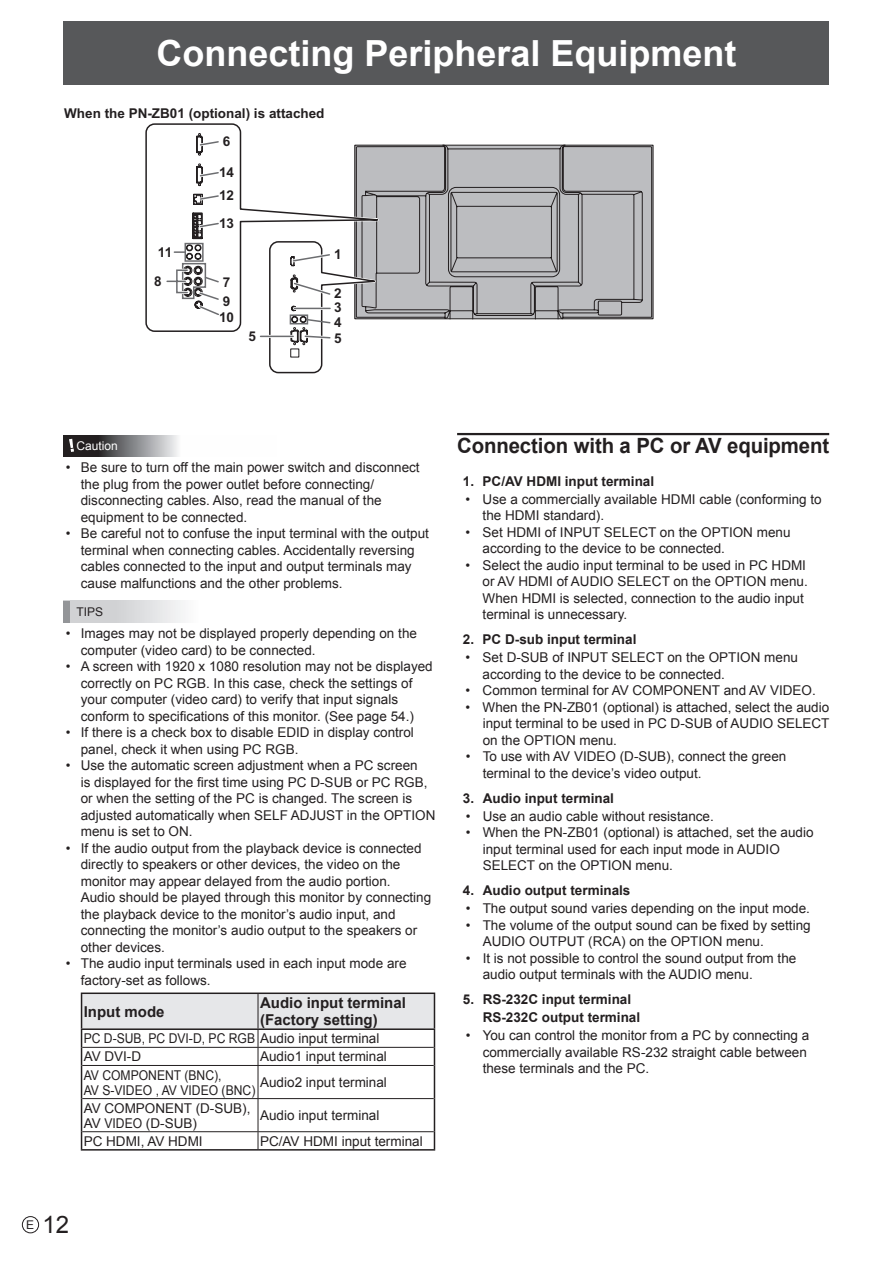
<style>
.page{position:relative;width:893px;height:1263px;background:#fff}
.page>*{position:absolute;margin:0;border:0;box-sizing:border-box;transform-origin:0 0}
.t1{font:700 36px "Arial";color:#fff}
.t2{font:24px "Arial";color:#231f20}
.t3{font:700 21px "Arial";letter-spacing:-.005em;color:#231f20}
.t4{font:700 15px/16.5px "Arial";color:#231f20}
.t5{font:13.5px/16.5px "Arial";color:#231f20}
.t6{font:700 13.5px/14.7px "Arial";color:#231f20}
.t7{font:13.5px/18.1px "Arial";color:#231f20;scale:.9 1}
.t8{font:12px "Arial";color:#fff}
.t9{font:12px "Arial";color:#231f20}
.s1{font-size:12px}
</style>
<div class="page">
<div style="left:64px;top:21px;width:765px;height:64px;background:#57585a"></div>
<div style="left:22px;top:1216px;width:17px;height:17px;border:1px solid #231f20;border-radius:50%"></div>
<svg style="left:64px;top:435px;width:114px;height:21px;background:#706f71"></svg>
<svg style="left:69px;top:439px;width:5px;height:13px"></svg>
<div style="left:64px;top:601px;width:212px;height:21px;background:linear-gradient(to right,#c9cacd,#fff)"></div>
<div style="left:64px;top:601px;width:6px;height:21px;background:#939598"></div>
<hr style="left:82px;top:1065px;width:176px;height:1px;background:#231f20">
<hr style="left:258px;top:1065px;width:176px;height:1px;background:#231f20">
<hr style="left:258px;top:1066px;width:1px;height:32px;background:#231f20">
<svg style="left:258px;top:1132px;width:1px;height:17px"></svg>
<hr style="left:81px;top:992px;width:177px;height:2px;background:#231f20">
<hr style="left:258px;top:992px;width:177px;height:2px;background:#231f20">
<svg style="left:81px;top:994px;width:354px;height:71px"></svg>
<hr style="left:81px;top:1065px;width:1px;height:33px;background:#231f20">
<hr style="left:434px;top:1065px;width:1px;height:33px;background:#231f20">
<svg style="left:81px;top:1132px;width:1px;height:17px"></svg>
<svg style="left:434px;top:1132px;width:1px;height:17px"></svg>
<hr style="left:81px;top:1149px;width:177px;height:1px;background:#231f20">
<hr style="left:258px;top:1149px;width:177px;height:1px;background:#231f20">
<hr style="left:81px;top:1028px;width:177px;height:2px;background:#231f20">
<hr style="left:258px;top:1028px;width:177px;height:2px;background:#231f20">
<hr style="left:82px;top:1098px;width:176px;height:1px;background:#231f20">
<hr style="left:258px;top:1098px;width:176px;height:1px;background:#231f20">
<hr style="left:258px;top:1099px;width:1px;height:32px;background:#231f20">
<hr style="left:82px;top:1131px;width:176px;height:1px;background:#231f20">
<hr style="left:258px;top:1131px;width:176px;height:1px;background:#231f20">
<hr style="left:81px;top:1098px;width:1px;height:34px;background:#231f20">
<hr style="left:434px;top:1098px;width:1px;height:34px;background:#231f20">
<hr style="left:457px;top:433px;width:372px;height:2px;background:#231f20">
<svg style="left:437px;top:145px;width:215px;height:174px;background:#adadb0"></svg>
<svg style="left:410px;top:144px;width:27px;height:176px;background:#abacae"></svg>
<svg style="left:145px;top:123px;width:265px;height:209px"></svg>
<svg style="left:164px;top:133px;width:234px;height:241px"></svg>
<h1 class="t1" style="left:156px;top:30px;width:582px">Connecting Peripheral Equipment</h1>
<p class="t6" style="left:64px;top:106px;width:262px">When the PN-ZB01 (optional) is attached</p>
<p class="t6" style="left:223px;top:135px;width:9px">6</p>
<p class="t6" style="left:219px;top:165px;width:17px">14</p>
<p class="t6" style="left:219px;top:188px;width:17px">12</p>
<p class="t6" style="left:158px;top:245px;width:16px">11</p>
<p class="t6" style="left:154px;top:275px;width:9px">8</p>
<p class="t6" style="left:219px;top:216px;width:17px">13</p>
<p class="t6" style="left:223px;top:276px;width:9px">7</p>
<p class="t6" style="left:223px;top:294px;width:9px">9</p>
<p class="t6" style="left:219px;top:311px;width:17px">10</p>
<p class="t6" style="left:334px;top:247px;width:9px">1</p>
<p class="t6" style="left:334px;top:287px;width:9px;text-align:justify">2<br>3<br>4</p>
<p class="t6" style="left:249px;top:329px;width:9px">5</p>
<p class="t6" style="left:334px;top:331px;width:9px">5</p>
<p class="t8" style="left:77px;top:438px;width:43px">Caution</p>
<p class="t5" style="left:81px;top:459px;width:340px;text-indent:-15px">• Be sure to turn off the main power switch and disconnect the plug from the power outlet before connecting/ disconnecting cables. Also, read the manual of the equipment to be connected.</p>
<p class="t5" style="left:81px;top:525px;width:350px;text-indent:-15px">• Be careful not to confuse the input terminal with the output terminal when connecting cables. Accidentally reversing cables connected to the input and output terminals may cause malfunctions and the other problems.</p>
<p class="t9" style="left:77px;top:604px;width:28px">TIPS</p>
<p class="t5" style="left:81px;top:625px;width:338px;text-indent:-15px">• Images may not be displayed properly depending on the computer (video card) to be connected.</p>
<p class="t5" style="left:81px;top:658px;width:353px;text-indent:-15px">• A screen with 1920 x 1080 resolution may not be displayed correctly on PC RGB. In this case, check the settings of your computer (video card) to verify that input signals conform to specifications of this monitor. (See page 54.)</p>
<p class="t5" style="left:81px;top:724px;width:335px;text-indent:-15px">• If there is a check box to disable EDID in display control panel, check it when using PC RGB.</p>
<p class="t5" style="left:81px;top:757px;width:356px;text-indent:-15px">• Use the automatic screen adjustment when a PC screen<br>is displayed for the first time using PC D-SUB or PC RGB, or when the setting of the PC is changed. The screen is adjusted automatically when SELF ADJUST in the OPTION menu is set to ON.</p>
<p class="t5" style="left:81px;top:840px;width:352px;text-indent:-15px">• If the audio output from the playback device is connected directly to speakers or other devices, the video on the monitor may appear delayed from the audio portion.<br>Audio should be played through this monitor by connecting the playback device to the monitor’s audio input, and connecting the monitor’s audio output to the speakers or other devices.</p>
<p class="t5" style="left:81px;top:955px;width:327px;text-indent:-15px">• The audio input terminals used in each input mode are factory-set as follows.</p>
<p class="t4" style="left:84px;top:1004px;width:82px">Input mode</p>
<p class="t4" style="left:260px;top:995px;width:147px">Audio input terminal (Factory setting)</p>
<p class="t7" style="left:84px;top:1029px;width:330px">PC D-SUB, PC DVI-D, PC RGB Audio input terminal<br>AV DVI-D</p>
<p class="t5" style="left:260px;top:1048px;width:128px">Audio1 input terminal</p>
<p class="t7" style="left:84px;top:1066px;width:27px">AV component</p>
<p class="t7" style="left:184px;top:1066px;width:43px">(BNC),</p>
<p class="t7" style="left:84px;top:1081px;width:43px">AV S-video</p>
<p class="t7" style="left:156px;top:1081px;width:32px">, AV video</p>
<p class="t7" style="left:222px;top:1081px;width:39px">(BNC)</p>
<p class="t5" style="left:260px;top:1074px;width:128px">Audio2 input terminal</p>
<p class="t5" style="left:84px;top:1100px;width:168px;line-height:15px">AV COMPONENT (D-SUB),<br>AV video</p>
<p class="t5" style="left:146px;top:1115px;width:52px">(D-SUB)</p>
<p class="t5" style="left:260px;top:1107px;width:121px">Audio input terminal</p>
<p class="t5" style="left:84px;top:1133px;width:121px">PC HDMI, AV HDMI</p>
<p class="t5" style="left:260px;top:1133px;width:164px">PC/AV HDMI input terminal</p>
<h3 class="t3" style="left:457px;top:432px;width:374px">Connection with a PC or AV equipment</h3>
<p class="t6" style="left:463px;top:474px;width:193px">1. PC/AV HDMI input terminal</p>
<p class="t5" style="left:483px;top:491px;width:341px;text-indent:-17px">• Use a commercially available HDMI cable (conforming to the HDMI standard).</p>
<p class="t5" style="left:483px;top:524px;width:309px;text-indent:-17px">• Set HDMI of INPUT SELECT on the OPTION menu according to the device to be connected.</p>
<p class="t5" style="left:483px;top:557px;width:327px;text-indent:-17px">• Select the audio input terminal to be used in PC HDMI or AV HDMI of AUDIO SELECT on the OPTION menu.<br>When HDMI is selected, connection to the audio input terminal is unnecessary.</p>
<p class="t6" style="left:463px;top:632px;width:175px">2. PC D-sub input terminal</p>
<p class="t5" style="left:483px;top:649px;width:317px;text-indent:-17px">• Set D-SUB of INPUT SELECT on the OPTION menu according to the device to be connected.</p>
<p class="t5" style="left:466px;top:682px;width:352px">• Common terminal for AV COMPONENT and AV VIDEO.</p>
<p class="t5" style="left:483px;top:699px;width:348px;text-align:justify;text-indent:-17px">• When the PN-ZB01 (optional) is attached, select the audio input terminal to be used in PC D-SUB of AUDIO SELECT on the OPTION menu.</p>
<p class="t5" style="left:483px;top:748px;width:305px;text-indent:-17px">• To use with AV VIDEO (D-SUB), connect the green terminal to the device’s video output.</p>
<p class="t6" style="left:463px;top:791px;width:153px">3. Audio input terminal</p>
<p class="t5" style="left:466px;top:808px;width:250px">• Use an audio cable without resistance.</p>
<p class="t5" style="left:483px;top:824px;width:332px;text-indent:-17px">• When the PN-ZB01 (optional) is attached, set the audio input terminal used for each input mode in AUDIO<br>SELECT on the OPTION menu.</p>
<p class="t6" style="left:463px;top:883px;width:169px">4. Audio output terminals</p>
<p class="t5" style="left:466px;top:900px;width:346px">• The output sound varies depending on the input mode.</p>
<p class="t5" style="left:483px;top:917px;width:329px;text-indent:-17px">• The volume of the output sound can be fixed by setting<br>AUDIO OUTPUT (RCA) on the OPTION menu.</p>
<p class="t5" style="left:483px;top:950px;width:315px;text-indent:-17px">• It is not possible to control the sound output from the audio output terminals with the AUDIO menu.</p>
<p class="t6" style="left:483px;top:991px;width:159px;line-height:18px;text-indent:-20px">5. RS-232C input terminal<br>RS-232C output terminal</p>
<p class="t5" style="left:483px;top:1027px;width:328px;text-indent:-17px">• You can control the monitor from a PC by connecting a commercially available RS-232 straight cable between these terminals and the PC.</p>
<h2 class="t2" style="left:26px;top:1208px;width:44px"><span class="s1">E</span> 12</h2>
</div>
